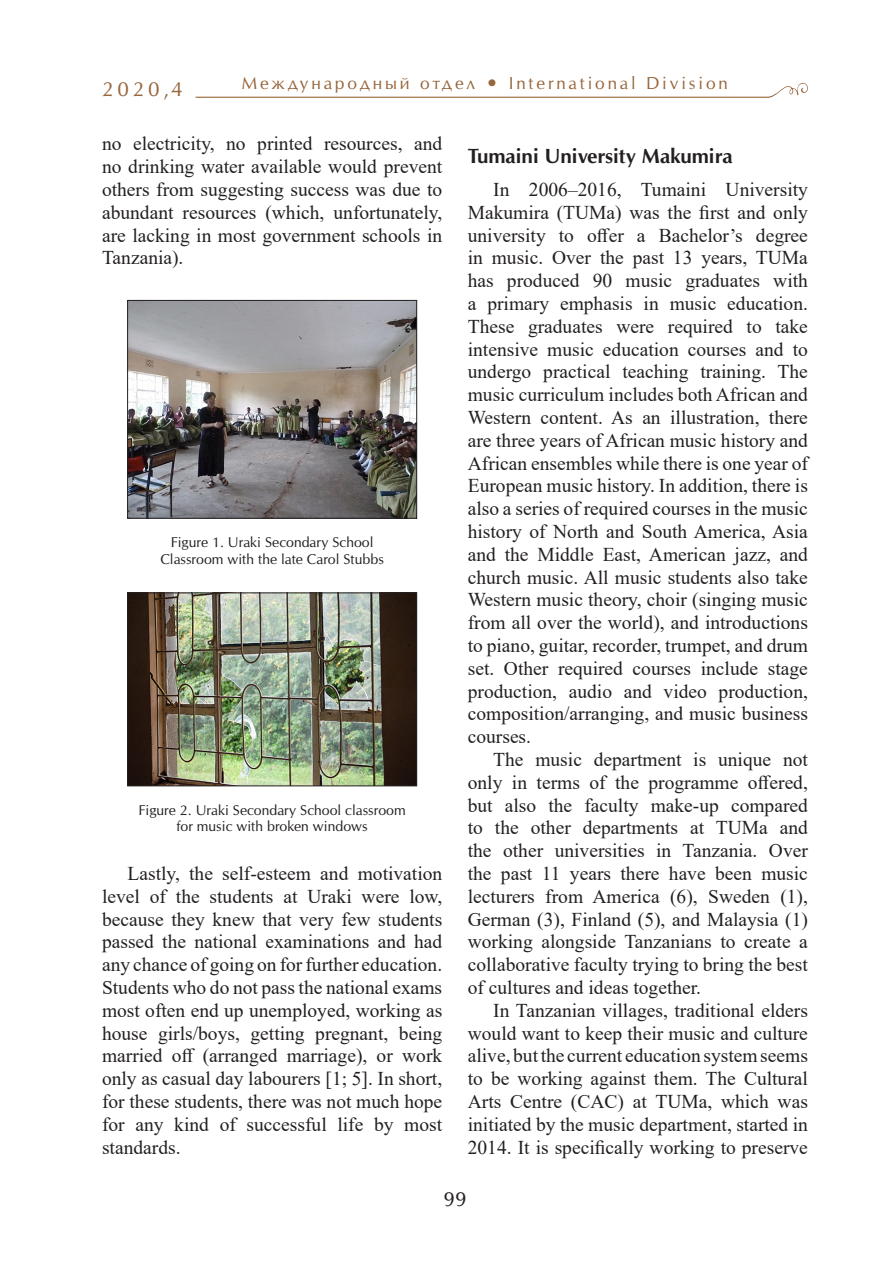
<style>
.page{position:relative;width:893px;height:1263px;background:#fff}
.page>*{position:absolute;margin:0;border:0;box-sizing:border-box;transform-origin:0 0}
.Текст{font:19.5px/22.8px "Times New Roman";color:#231f20;text-align:justify}
.Глава2{font:700 19.5px "Opium New C";color:#231f20}
.t1{font:19.5px "Opium New C";color:#98663c}
.t2{font:19.5px "Opium New C";color:#231f20}
.t3{font:16.5px "Opium New C";letter-spacing:.17em;color:#98663c}
.Фото{font:13.5px/16.2px "Opium New C";color:#231f20;text-align:center}
</style>
<div class="page">
<hr style="left:196px;top:97px;width:572px;height:1px;background:#98663c">
<svg style="left:768px;top:83px;width:40px;height:15px"></svg>
<img style="left:129px;top:302px;width:286px;height:214px">
<div style="left:127px;top:300px;width:290px;height:218px;border:1px solid #231f20"></div>
<img style="left:129px;top:595px;width:286px;height:189px">
<div style="left:127px;top:593px;width:290px;height:193px;border:1px solid #231f20"></div>
<p class="t1" style="left:102px;top:77px;width:82px">2020,4</p>
<p class="t3" style="left:242px;top:72px;width:488px">Международный отдел • International Division</p>
<p class="Текст" style="left:102px;top:132px;width:342px">no electricity, no printed resources, and no drinking water available would prevent others from suggesting success was due to abundant resources (which, unfortunately, are lacking in most government schools in Tanzania).</p>
<p class="Фото" style="left:171px;top:534px;width:204px">Figure 1. Uraki Secondary School</p>
<p class="Фото" style="left:160px;top:551px;width:225px">Classroom with the late Carol Stubbs</p>
<p class="Фото" style="left:139px;top:802px;width:269px">Figure 2. Uraki Secondary School classroom for music with broken windows</p>
<p class="Текст" style="left:102px;top:861px;width:342px;text-indent:26px">Lastly, the self-esteem and motivation level of the students at Uraki were low, because they knew that very few students passed the national examinations and had any chance of going on for further education.<br>Students who do not pass the national exams most often end up unemployed, working as house girls/boys, getting pregnant, being married off (arranged marriage), or work only as casual day labourers [1; 5]. In short, for these students, there was not much hope for any kind of successful life by most standards.</p>
<p class="Глава2" style="left:468px;top:144px;width:266px">Tumaini University Makumira</p>
<p class="Текст" style="left:468px;top:177px;width:342px;text-indent:26px">In 2006–2016, Tumaini University Makumira (TUMa) was the first and only university to offer a Bachelor’s degree in music. Over the past 13 years, TUMa has produced 90 music graduates with a primary emphasis in music education.<br>These graduates were required to take intensive music education courses and to undergo practical teaching training. The music curriculum includes both African and Western content. As an illustration, there are three years of African music history and African ensembles while there is one year of European music history. In addition, there is also a series of required courses in the music history of North and South America, Asia and the Middle East, American jazz, and church music. All music students also take Western music theory, choir (singing music from all over the world), and introductions to piano, guitar, recorder, trumpet, and drum set. Other required courses include stage production, audio and video production, composition/arranging, and music business courses.</p>
<p class="Текст" style="left:468px;top:747px;width:342px;text-indent:26px">The music department is unique not only in terms of the programme offered, but also the faculty make-up compared to the other departments at TUMa and the other universities in Tanzania. Over the past 11 years there have been music lecturers from America (6), Sweden (1), German (3), Finland (5), and Malaysia (1) working alongside Tanzanians to create a collaborative faculty trying to bring the best of cultures and ideas together.</p>
<p class="Текст" style="left:468px;top:998px;width:342px;text-indent:26px">In Tanzanian villages, traditional elders would want to keep their music and culture alive, but the current education system seems to be working against them. The Cultural Arts Centre (CAC) at TUMa, which was initiated by the music department, started in 2014. It is specifically working to preserve</p>
<p class="t2" style="left:444px;top:1187px;width:24px">99</p>
</div>
